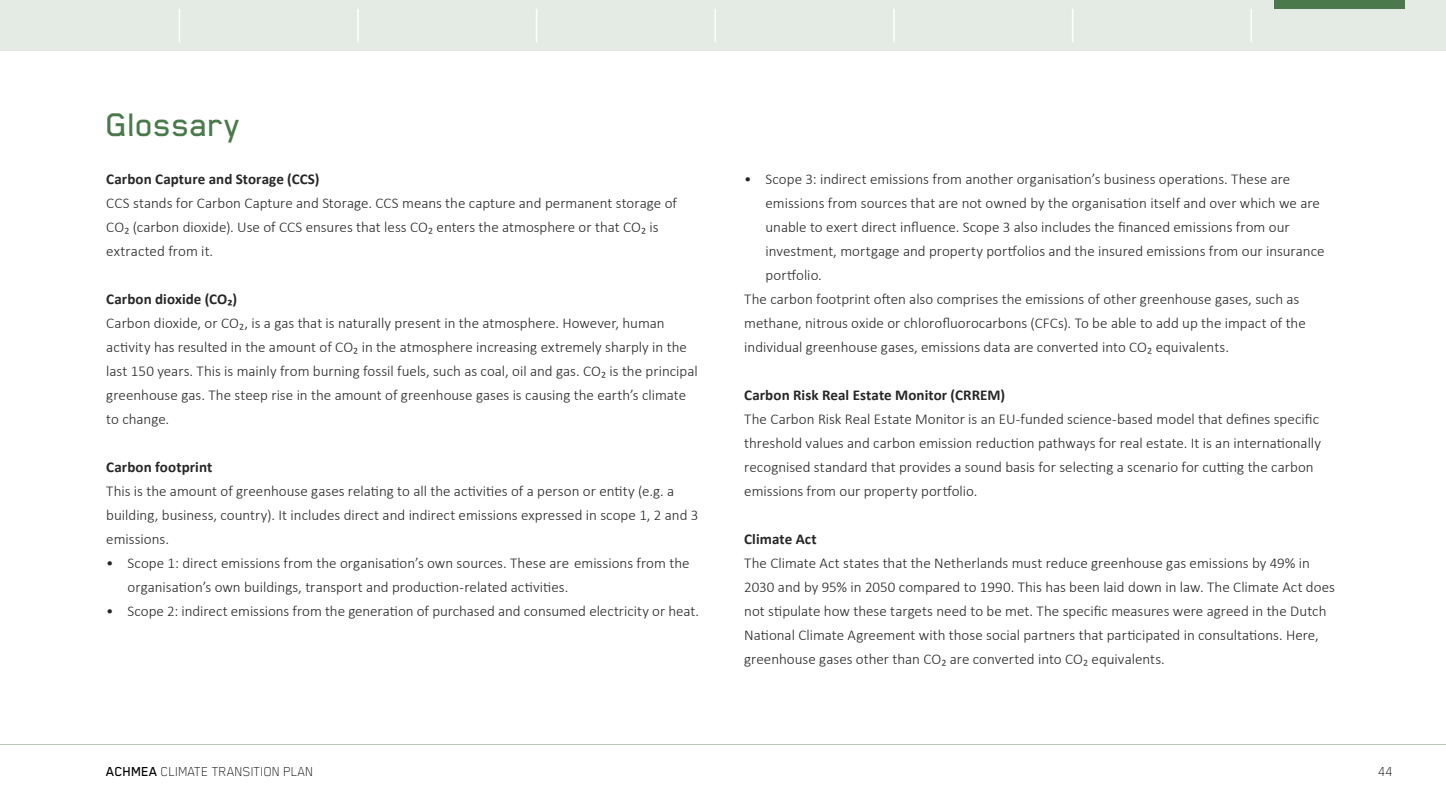
<style>
.page{position:relative;width:1446px;height:808px;background:#fff}
.page>*{position:absolute;margin:0;border:0;box-sizing:border-box;transform-origin:0 0}
.H2_-_Hoofdstukkop{font:500 37.5px "Blender Pro";letter-spacing:.005em;color:#4a794c}
.Bodytekst{font:300 15px/24px "Calibri";color:#262626}
.Bodytekst-2{font:700 15px "Calibri";letter-spacing:.005em;color:#262626}
.t1{font:100 15px "Blender Pro";color:#000}
.s1{font-weight:500}
</style>
<div class="page">
<hr style="left:0;top:744px;width:1446px;height:1px;background:#b7c9b7">
<div style="left:0;top:0;width:1446px;height:51px;background:#e4ebe4"></div>
<hr style="left:179px;top:9px;width:1px;height:33px;background:#fff">
<hr style="left:536px;top:9px;width:1px;height:33px;background:#fff">
<hr style="left:714px;top:9px;width:2px;height:33px;background:#fff">
<hr style="left:357px;top:9px;width:2px;height:33px;background:#fff">
<hr style="left:1072px;top:9px;width:1px;height:33px;background:#fff">
<hr style="left:1250px;top:9px;width:2px;height:33px;background:#fff">
<hr style="left:893px;top:9px;width:2px;height:33px;background:#fff">
<div style="left:1274px;top:0;width:131px;height:9px;background:#4a794c"></div>
<p class="H2_-_Hoofdstukkop" style="left:106px;top:105px;width:136px">Glossary</p>
<p class="Bodytekst-2" style="left:106px;top:169px;width:215px">Carbon Capture and Storage (CCS)</p>
<p class="Bodytekst" style="left:106px;top:190px;width:572px">CCS stands for Carbon Capture and Storage. CCS means the capture and permanent storage of<br>CO₂ (carbon dioxide). Use of CCS ensures that less CO₂ enters the atmosphere or that CO₂ is extracted from it.</p>
<p class="Bodytekst-2" style="left:106px;top:289px;width:132px">Carbon dioxide (CO₂)</p>
<p class="Bodytekst" style="left:106px;top:310px;width:593px">Carbon dioxide, or CO₂, is a gas that is naturally present in the atmosphere. However, human activity has resulted in the amount of CO₂ in the atmosphere increasing extremely sharply in the last 150 years. This is mainly from burning fossil fuels, such as coal, oil and gas. CO₂ is the principal greenhouse gas. The steep rise in the amount of greenhouse gases is causing the earth’s climate to change.</p>
<p class="Bodytekst-2" style="left:106px;top:457px;width:107px">Carbon footprint</p>
<p class="Bodytekst" style="left:106px;top:478px;width:594px">This is the amount of greenhouse gases relating to all the activities of a person or entity (e.g. a building, business, country). It includes direct and indirect emissions expressed in scope 1, 2 and 3 emissions.</p>
<p class="Bodytekst" style="left:128px;top:550px;width:563px;text-indent:-21px">• Scope 1: direct emissions from the organisation’s own sources. These are emissions from the organisation’s own buildings, transport and production-related activities.</p>
<p class="Bodytekst" style="left:106px;top:598px;width:594px">• Scope 2: indirect emissions from the generation of purchased and consumed electricity or heat.</p>
<p class="Bodytekst" style="left:744px;top:166px;width:547px">• Scope 3: indirect emissions from another organisation’s business operations. These are</p>
<p class="Bodytekst" style="left:765px;top:190px;width:561px">emissions from sources that are not owned by the organisation itself and over which we are unable to exert direct influence. Scope 3 also includes the financed emissions from our investment, mortgage and property portfolios and the insured emissions from our insurance portfolio.</p>
<p class="Bodytekst" style="left:744px;top:286px;width:563px">The carbon footprint often also comprises the emissions of other greenhouse gases, such as methane, nitrous oxide or chlorofluorocarbons (CFCs). To be able to add up the impact of the individual greenhouse gases, emissions data are converted into CO₂ equivalents.</p>
<p class="Bodytekst-2" style="left:744px;top:385px;width:262px">Carbon Risk Real Estate Monitor (CRREM)</p>
<p class="Bodytekst" style="left:744px;top:406px;width:578px">The Carbon Risk Real Estate Monitor is an EU-funded science-based model that defines specific threshold values and carbon emission reduction pathways for real estate. It is an internationally recognised standard that provides a sound basis for selecting a scenario for cutting the carbon emissions from our property portfolio.</p>
<p class="Bodytekst-2" style="left:744px;top:529px;width:74px">Climate Act</p>
<p class="Bodytekst" style="left:744px;top:550px;width:592px">The Climate Act states that the Netherlands must reduce greenhouse gas emissions by 49% in 2030 and by 95% in 2050 compared to 1990. This has been laid down in law. The Climate Act does not stipulate how these targets need to be met. The specific measures were agreed in the Dutch National Climate Agreement with those social partners that participated in consultations. Here, greenhouse gases other than CO₂ are converted into CO₂ equivalents.</p>
<p class="t1" style="left:106px;top:764px;width:209px"><span class="s1">ACHMEA</span> CLIMATE TRANSITION PLAN</p>
<p class="t1" style="left:1378px;top:764px;width:16px">44</p>
</div>
